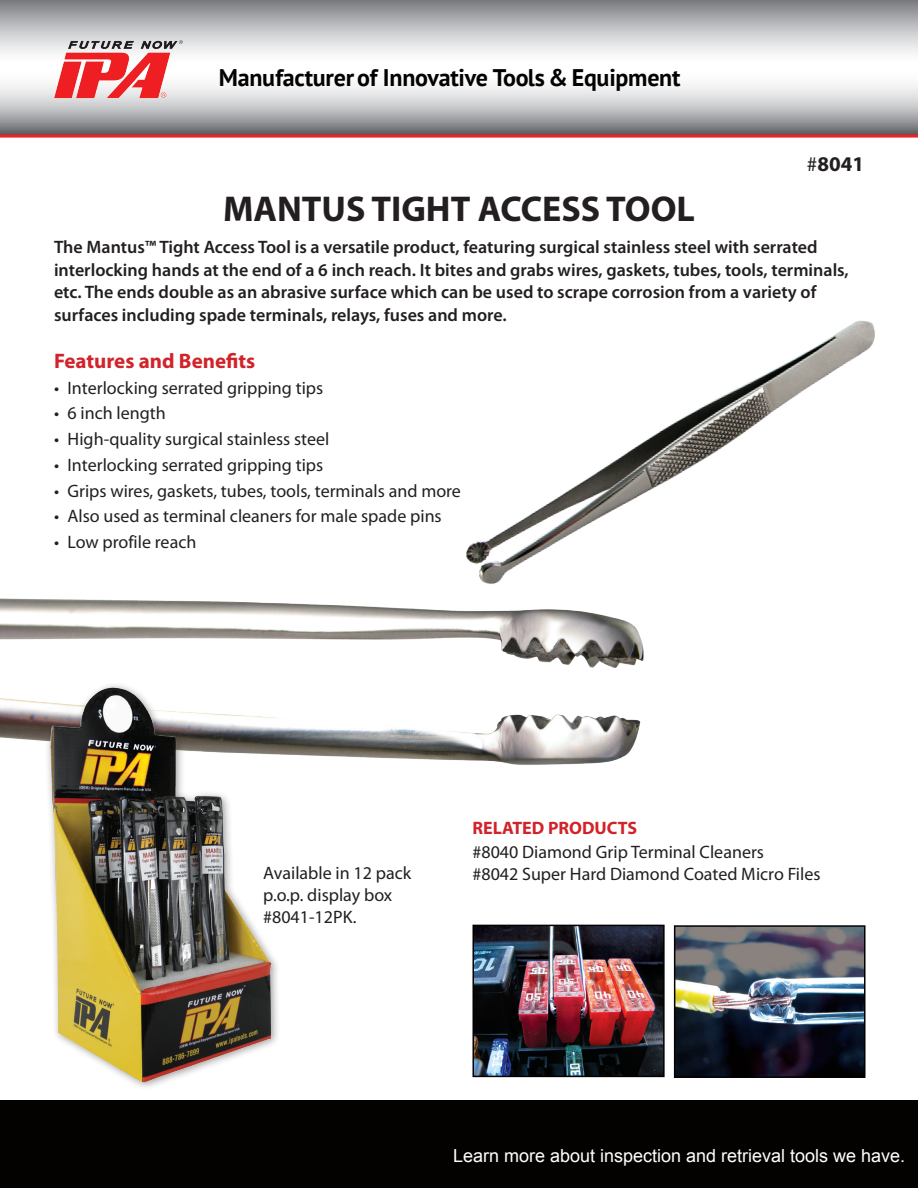
<style>
.page{position:relative;width:918px;height:1188px;background:#fff}
.page>*{position:absolute;margin:0;border:0;box-sizing:border-box;transform-origin:0 0}
.t1{font:700 36px "Myriad Pro";color:#231f20}
.t2{font:700 24px "PT Sans";letter-spacing:-.01em;color:#040201}
.t3{font:700 21px "Myriad Pro";color:#d1232a}
.t4{font:700 21px "Myriad Pro";color:#231f20}
.t5{font:18px/21.6px "Myriad Pro";color:#231f20}
.t6{font:600 18px/22.5px "Myriad Pro";color:#231f20}
.t7{font:18px "Arial";color:#fff}
.t8{font:700 18px "Myriad Pro";color:#d1232a}
.s1{font-weight:400}
</style>
<div class="page">
<svg style="left:0;top:0;width:918px;height:135px"></svg>
<hr style="left:0;top:135px;width:918px;height:3px;background:#ee2123">
<img style="left:45px;top:46px;width:136px;height:62px">
<img style="left:58px;top:34px;width:133px;height:22px">
<div style="left:0;top:1101px;width:918px;height:87px;background:#040201"></div>
<img style="left:475px;top:928px;width:187px;height:146px">
<div style="left:472px;top:925px;width:193px;height:152px;border:2px solid #040201"></div>
<img style="left:677px;top:928px;width:186px;height:147px">
<div style="left:674px;top:925px;width:192px;height:153px;border:2px solid #040201"></div>
<img style="left:0;top:598px;width:644px;height:167px">
<img style="left:403px;top:320px;width:472px;height:302px">
<img style="left:28px;top:678px;width:269px;height:410px">
<p class="t2" style="left:219px;top:61px;width:463px">Manufacturer of Innovative Tools &amp; Equipment</p>
<p class="t1" style="left:223px;top:186px;width:473px">MANTUS TIGHT ACCESS TOOL</p>
<p class="t4" style="left:807px;top:150px;width:59px"><span class="s1">#</span>8041</p>
<p class="t6" style="left:54px;top:236px;width:796px">The Mantus™ Tight Access Tool is a versatile product, featuring surgical stainless steel with serrated interlocking hands at the end of a 6 inch reach. It bites and grabs wires, gaskets, tubes, tools, terminals, etc. The ends double as an abrasive surface which can be used to scrape corrosion from a variety of surfaces including spade terminals, relays, fuses and more.</p>
<p class="t3" style="left:54px;top:347px;width:203px">Features and Benefits</p>
<p class="t5" style="left:54px;top:377px;width:271px">• Interlocking serrated gripping tips</p>
<p class="t5" style="left:54px;top:402px;width:113px">• 6 inch length</p>
<p class="t5" style="left:54px;top:428px;width:277px">• High-quality surgical stainless steel</p>
<p class="t5" style="left:54px;top:454px;width:271px">• Interlocking serrated gripping tips</p>
<p class="t5" style="left:54px;top:479px;width:408px">• Grips wires, gaskets, tubes, tools, terminals and more</p>
<p class="t5" style="left:54px;top:505px;width:389px">• Also used as terminal cleaners for male spade pins</p>
<p class="t5" style="left:54px;top:531px;width:144px">• Low profile reach</p>
<p class="t8" style="left:472px;top:816px;width:166px">RELATED PRODUCTS</p>
<p class="t5" style="left:472px;top:841px;width:293px">#8040 Diamond Grip Terminal Cleaners</p>
<p class="t5" style="left:263px;top:862px;width:150px">Available in 12 pack</p>
<p class="t5" style="left:472px;top:863px;width:350px">#8042 Super Hard Diamond Coated Micro Files</p>
<p class="t5" style="left:263px;top:884px;width:131px">p.o.p. display box #8041-12PK.</p>
<p class="t7" style="left:453px;top:1144px;width:454px">Learn more about inspection and retrieval tools we have.</p>
</div>
